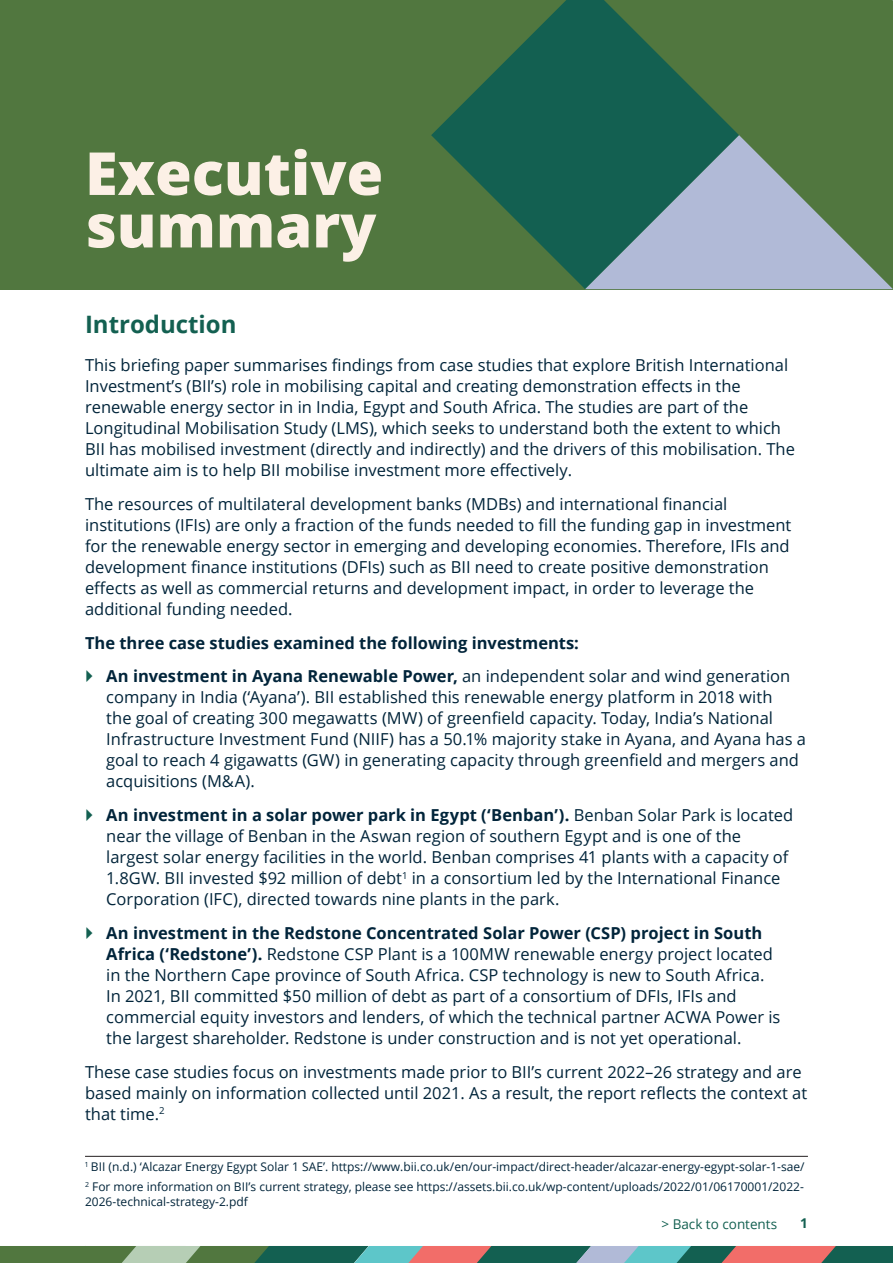
<style>
.page{position:relative;width:893px;height:1263px;background:#fff}
.page>*{position:absolute;margin:0;border:0;box-sizing:border-box;transform-origin:0 0}
.Heading_1{font:800 59.4px/52.5px "Open Sans";color:#fcf0e6}
.Heading_2{font:700 24px "Open Sans";color:#136051}
.Text{font:16.5px/21px "Open Sans";color:#00243a}
.Text-2{font:700 16.5px "Open Sans";color:#00243a}
.t1{font:13.5px "Open Sans";color:#136051}
.t2{font:700 13.5px "Open Sans";color:#136051}
.Footnote_text{font:12px/15px "Open Sans";color:#00243a}
.s1{font-weight:700}
</style>
<div class="page">
<svg style="left:0;top:1246px;width:893px;height:17px;background:#67806e"></svg>
<div style="left:0;top:0;width:893px;height:289px;background:#51773f"></div>
<svg style="left:431px;top:0;width:308px;height:289px;fill:#136051"></svg>
<svg style="left:585px;top:135px;width:308px;height:154px"></svg>
<hr style="left:85px;top:1156px;width:723px;height:1px;background:#231f20">
<p class="Heading_1" style="left:85px;top:144px;width:300px">Executive summary</p>
<p class="Heading_2" style="left:85px;top:307px;width:153px">Introduction</p>
<p class="Text" style="left:85px;top:354px;width:711px">This briefing paper summarises findings from case studies that explore British International Investment’s (BII’s) role in mobilising capital and creating demonstration effects in the renewable energy sector in in India, Egypt and South Africa. The studies are part of the Longitudinal Mobilisation Study (LMS), which seeks to understand both the extent to which BII has mobilised investment (directly and indirectly) and the drivers of this mobilisation. The ultimate aim is to help BII mobilise investment more effectively.</p>
<p class="Text" style="left:85px;top:493px;width:708px">The resources of multilateral development banks (MDBs) and international financial institutions (IFIs) are only a fraction of the funds needed to fill the funding gap in investment for the renewable energy sector in emerging and developing economies. Therefore, IFIs and development finance institutions (DFIs) such as BII need to create positive demonstration effects as well as commercial returns and development impact, in order to leverage the additional funding needed.</p>
<p class="Text-2" style="left:85px;top:631px;width:495px">The three case studies examined the following investments:</p>
<p class="Text" style="left:106px;top:665px;width:701px"><span class="s1">An investment in Ayana Renewable Power,</span> an independent solar and wind generation company in India (‘Ayana’). BII established this renewable energy platform in 2018 with<br>the goal of creating 300 megawatts (MW) of greenfield capacity. Today, India’s National Infrastructure Investment Fund (NIIF) has a 50.1% majority stake in Ayana, and Ayana has a goal to reach 4 gigawatts (GW) in generating capacity through greenfield and mergers and acquisitions (M&amp;A).</p>
<p class="Text" style="left:106px;top:804px;width:688px"><span class="s1">An investment in a solar power park in Egypt (‘Benban’).</span> Benban Solar Park is located near the village of Benban in the Aswan region of southern Egypt and is one of the largest solar energy facilities in the world. Benban comprises 41 plants with a capacity of 1.8GW. BII invested $92 million of debt<sup>1</sup> in a consortium led by the International Finance Corporation (IFC), directed towards nine plants in the park.</p>
<p class="Text" style="left:106px;top:922px;width:675px"><span class="s1">An investment in the Redstone Concentrated Solar Power (CSP) project in South Africa (‘Redstone’).</span> Redstone CSP Plant is a 100MW renewable energy project located in the Northern Cape province of South Africa. CSP technology is new to South Africa.<br>In 2021, BII committed $50 million of debt as part of a consortium of DFIs, IFIs and commercial equity investors and lenders, of which the technical partner ACWA Power is the largest shareholder. Redstone is under construction and is not yet operational.</p>
<p class="Text" style="left:85px;top:1061px;width:724px">These case studies focus on investments made prior to BII’s current 2022–26 strategy and are based mainly on information collected until 2021. As a result, the report reflects the context at that time.<sup>2</sup></p>
<p class="Footnote_text" style="left:85px;top:1159px;width:721px"><sup>1</sup> BII (n.d.) ‘Alcazar Energy Egypt Solar 1 SAE’. https://www.bii.co.uk/en/our-impact/direct-header/alcazar-energy-egypt-solar-1-sae/</p>
<p class="Footnote_text" style="left:85px;top:1178px;width:720px"><sup>2</sup> For more information on BII’s current strategy, please see https://assets.bii.co.uk/wp-content/uploads/2022/01/06170001/2022-<br>2026-technical-strategy-2.pdf</p>
<p class="t1" style="left:661px;top:1215px;width:117px">&gt; Back to contents</p>
<p class="t2" style="left:800px;top:1213px;width:9px">1</p>
</div>
